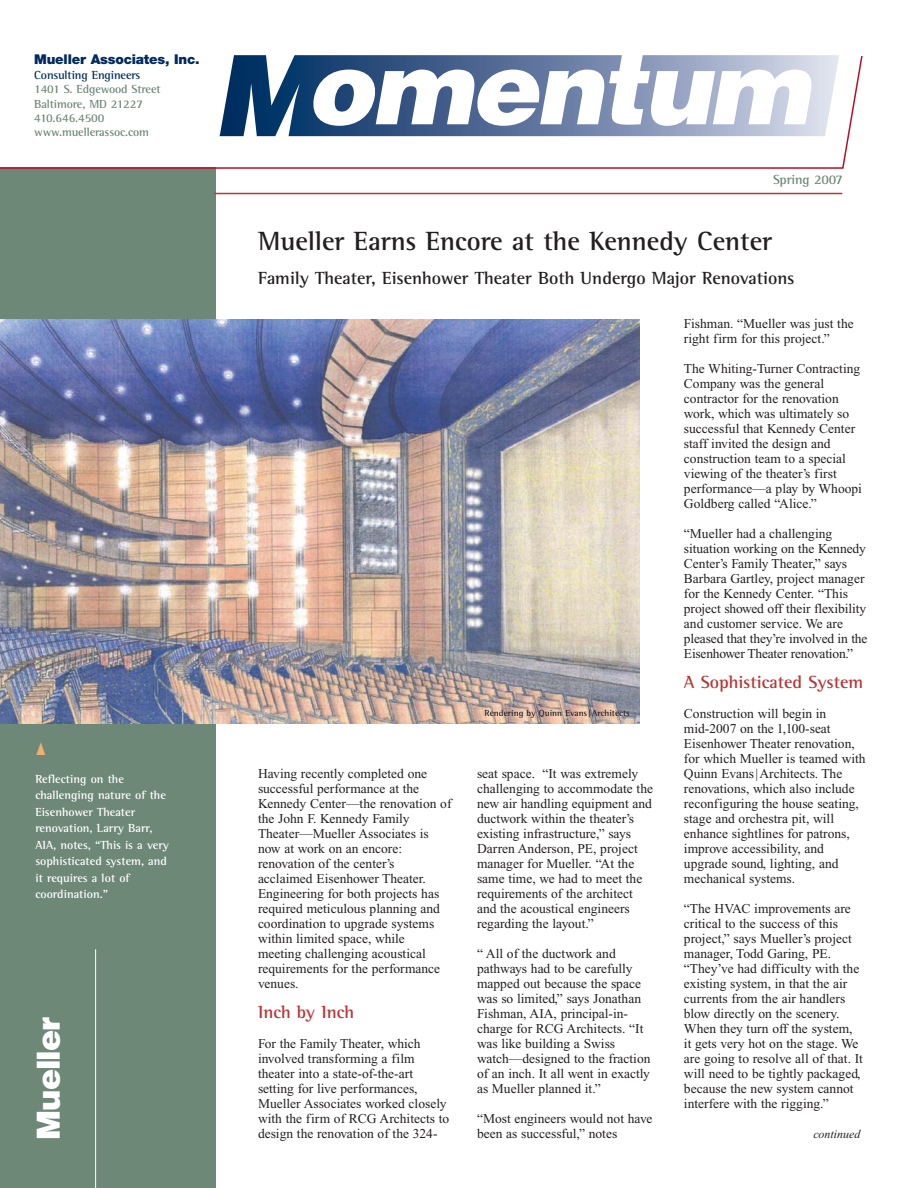
<style>
.page{position:relative;width:918px;height:1188px;background:#fff}
.page>*{position:absolute;margin:0;border:0;box-sizing:border-box;transform-origin:0 0}
.t1{font:900 31.8px "Helvetica";letter-spacing:-.03em;color:#fff}
.t2{font:700 27px "Rotis Semi Serif";color:#231f20}
.t3{font:700 18px "Rotis Semi Serif";color:#231f20}
.t4{font:700 18px "Rotis Semi Serif";color:#b83536}
.t5{font:13.5px/15px "Times New Roman";color:#231f20}
.t6{font:900 13.5px "Helvetica Neue";letter-spacing:-.015em;color:#002a5e}
.t7{font:700 13.5px "Rotis Semi Serif";letter-spacing:-.01em;color:#6e8878}
.t8{font:700 12px/16.5px "Rotis Semi Serif";color:#fff}
.t9{font:700 12px/14.4px "Rotis Semi Serif";letter-spacing:-.01em;color:#6e8878}
.t10{font:700 12px "Rotis Semi Serif";letter-spacing:-.01em;color:#002a5e}
.t11{font:italic 12px "Times New Roman";color:#231f20}
.t12{font:700 9px "Rotis Semi Serif";color:#231f20}
</style>
<div class="page">
<div style="left:0;top:167px;width:216px;height:1021px;background:#6e8878"></div>
<hr style="left:214px;top:193px;width:628px;height:1px;background:#b83536">
<svg style="left:0;top:55px;width:863px;height:114px"></svg>
<hr style="left:95px;top:949px;width:1px;height:239px;background:#fff">
<img style="left:0;top:320px;width:640px;height:404px">
<p class="t6" style="left:34px;top:55px;width:167px">Mueller Associates, Inc.</p>
<p class="t10" style="left:34px;top:70px;width:108px">Consulting Engineers</p>
<p class="t9" style="left:34px;top:83px;width:128px">1401 S. Edgewood Street<br>Baltimore, MD 21227<br>410.646.4500 www.muellerassoc.com</p>
<p class="t8" style="left:35px;top:772px;width:135px">Reflecting on the challenging nature of the<br>Eisenhower Theater renovation, Larry Barr,<br>AIA, notes, “This is a very sophisticated system, and it requires a lot of coordination.”</p>
<h1 class="t1" style="left:37px;top:1140px;width:125px;rotate:-90deg">Mueller</h1>
<p class="t7" style="left:773px;top:175px;width:71px">Spring 2007</p>
<h2 class="t2" style="left:258px;top:231px;width:516px">Mueller Earns Encore at the Kennedy Center</h2>
<h3 class="t3" style="left:258px;top:272px;width:538px">Family Theater, Eisenhower Theater Both Undergo Major Renovations</h3>
<p class="t5" style="left:258px;top:767px;width:195px">Having recently completed one successful performance at the<br>Kennedy Center—the renovation of the John F. Kennedy Family<br>Theater—Mueller Associates is now at work on an encore: renovation of the center’s acclaimed Eisenhower Theater.<br>Engineering for both projects has required meticulous planning and coordination to upgrade systems within limited space, while meeting challenging acoustical requirements for the performance venues.</p>
<h3 class="t4" style="left:258px;top:1005px;width:98px">Inch by Inch</h3>
<p class="t5" style="left:258px;top:1037px;width:193px">For the Family Theater, which involved transforming a film theater into a state-of-the-art setting for live performances,<br>Mueller Associates worked closely with the firm of RCG Architects to design the renovation of the 324-</p>
<p class="t12" style="left:484px;top:710px;width:147px">Rendering by Quinn Evans|Architects</p>
<p class="t5" style="left:477px;top:767px;width:178px">seat space. “It was extremely challenging to accommodate the new air handling equipment and ductwork within the theater’s existing infrastructure,” says<br>Darren Anderson, PE, project manager for Mueller. “At the same time, we had to meet the requirements of the architect and the acoustical engineers regarding the layout.”</p>
<p class="t5" style="left:477px;top:947px;width:175px">“ All of the ductwork and pathways had to be carefully mapped out because the space was so limited,” says Jonathan<br>Fishman, AIA, principal-in&shy;charge for RCG Architects. “It was like building a Swiss watch—designed to the fraction of an inch. It all went in exactly as Mueller planned it.”</p>
<p class="t5" style="left:477px;top:1112px;width:177px">“Most engineers would not have been as successful,” notes</p>
<p class="t5" style="left:684px;top:317px;width:171px">Fishman. “Mueller was just the right firm for this project.”</p>
<p class="t5" style="left:684px;top:362px;width:180px">The Whiting-Turner Contracting<br>Company was the general contractor for the renovation work, which was ultimately so successful that Kennedy Center staff invited the design and construction team to a special viewing of the theater’s first performance—a play by Whoopi<br>Goldberg called “Alice.”</p>
<p class="t5" style="left:684px;top:527px;width:185px">“Mueller had a challenging situation working on the Kennedy<br>Center’s Family Theater,” says<br>Barbara Gartley, project manager for the Kennedy Center. “This project showed off their flexibility and customer service. We are pleased that they’re involved in the<br>Eisenhower Theater renovation.”</p>
<h3 class="t4" style="left:684px;top:676px;width:181px">A Sophisticated System</h3>
<p class="t5" style="left:684px;top:707px;width:183px">Construction will begin in mid-2007 on the 1,100-seat<br>Eisenhower Theater renovation, for which Mueller is teamed with<br>Quinn Evans|Architects. The renovations, which also include reconfiguring the house seating, stage and orchestra pit, will enhance sightlines for patrons, improve accessibility, and upgrade sound, lighting, and mechanical systems.</p>
<p class="t5" style="left:684px;top:902px;width:181px">“The HVAC improvements are critical to the success of this project,” says Mueller’s project manager, Todd Garing, PE. “They’ve had difficulty with the existing system, in that the air currents from the air handlers blow directly on the scenery.<br>When they turn off the system, it gets very hot on the stage. We are going to resolve all of that. It will need to be tightly packaged, because the new system cannot interfere with the rigging.”</p>
<p class="t11" style="left:813px;top:1129px;width:49px">continued</p>
</div>
